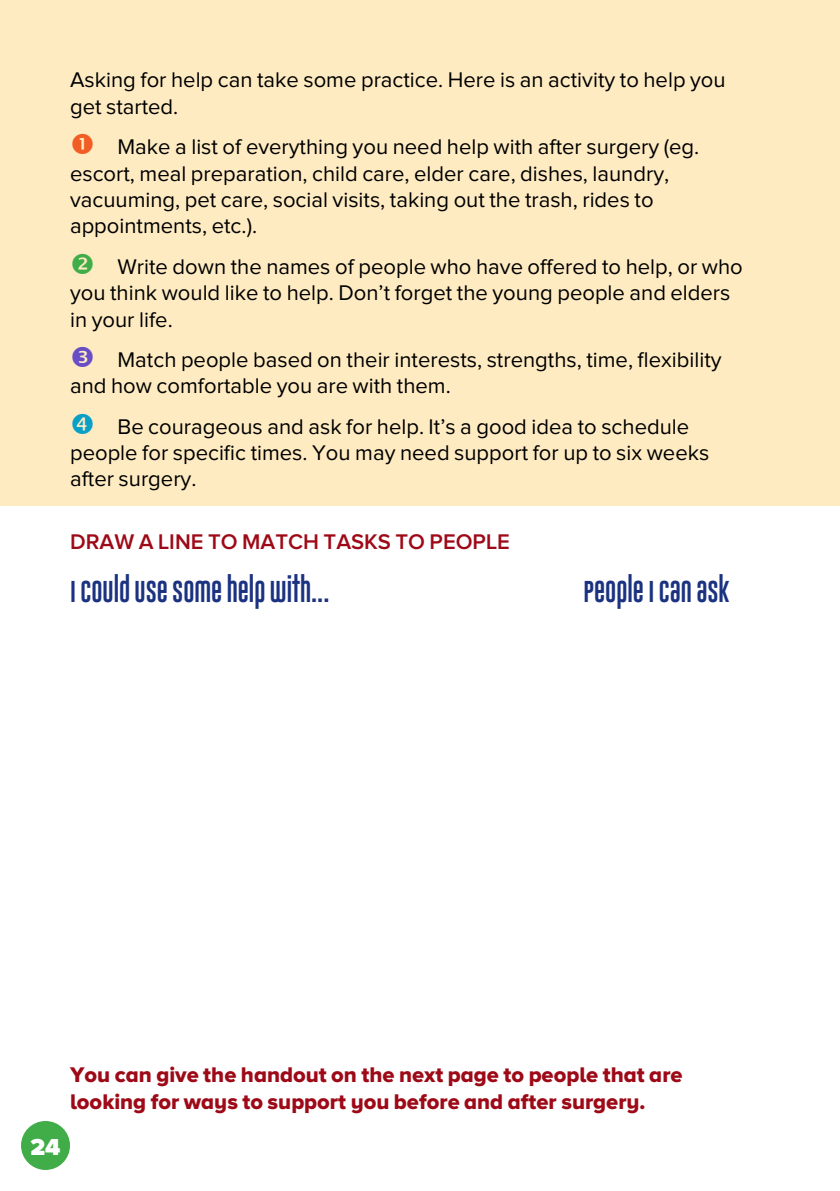
<style>
.page{position:relative;width:840px;height:1191px;background:#fff}
.page>*{position:absolute;margin:0;border:0;box-sizing:border-box;transform-origin:0 0}
.t1{font:900 24px "Proxima Nova A";color:#fff}
.t2{font:22px/26.4px "Proxima Nova";color:#000}
.t3{font:22px/26.4px "Proxima Nova A Extrabld";color:#9e0917}
.t4{font:22px "Gobold Uplow";color:#1b3281}
.t5{font:600 22px "Proxima Nova A";color:#9e0917}
</style>
<div class="page">
<div style="left:21px;top:1121px;width:49px;height:49px;background:#41ad49;border-radius:50%"></div>
<div style="left:0;top:0;width:839px;height:505px;background:#feebc2"></div>
<p class="t2" style="left:70px;top:68px;width:656px">Asking for help can take some practice. Here is an activity to help you get started.</p>
<p class="t2" style="left:70px;top:135px;width:630px;text-indent:47px">Make a list of everything you need help with after surgery (eg. escort, meal preparation, child care, elder care, dishes, laundry, vacuuming, pet care, social visits, taking out the trash, rides to appointments, etc.).</p>
<p class="t2" style="left:70px;top:254px;width:673px;text-indent:47px">Write down the names of people who have offered to help, or who you think would like to help. Don’t forget the young people and elders in your life.</p>
<p class="t2" style="left:70px;top:347px;width:652px;text-indent:47px">Match people based on their interests, strengths, time, flexibility and how comfortable you are with them.</p>
<p class="t2" style="left:70px;top:414px;width:640px;text-indent:47px">Be courageous and ask for help. It’s a good idea to schedule people for specific times. You may need support for up to six weeks after surgery.</p>
<p class="t5" style="left:70px;top:529px;width:441px">DRAW A LINE TO MATCH TASKS TO PEOPLE</p>
<p class="t4" style="left:70px;top:574px;width:261px">I COULD USE SOME HELP WITH...</p>
<p class="t4" style="left:583px;top:574px;width:148px">PEOPLE I CAN ASK</p>
<p class="t3" style="left:70px;top:1061px;width:613px">You can give the handout on the next page to people that are looking for ways to support you before and after surgery.</p>
<p class="t1" style="left:30px;top:1133px;width:31px">24</p>
</div>
